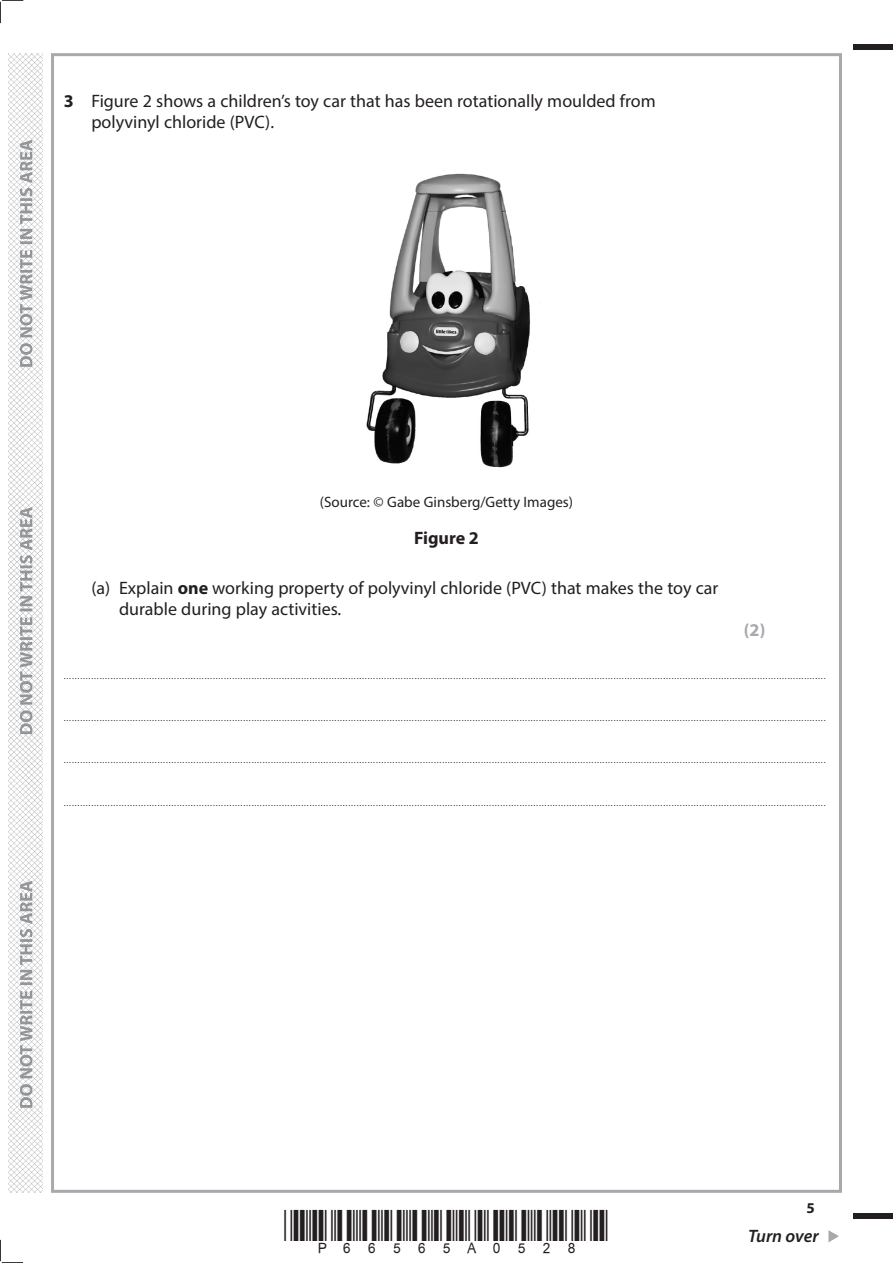
<style>
.page{position:relative;width:893px;height:1263px;background:#fff}
.page>*{position:absolute;margin:0;border:0;box-sizing:border-box;transform-origin:0 0}
.t1{font:18px/21px "Myriad Pro";color:#231f20}
.t2{font:italic 600 18px "Myriad Pro";letter-spacing:-.005em;color:#231f20}
.t3{font:700 18px "Myriad Pro";color:#231f20}
.t4{font:700 18px "Myriad Pro";color:#a8a9ad}
.t5{font:15px "Myriad Pro";color:#231f20}
.t6{font:700 15px "Myriad Pro";color:#231f20}
.t7{font:9px "Myriad Pro";color:#231f20}
.s1{font-weight:700}
</style>
<div class="page">
<img style="left:9px;top:53px;width:34px;height:1140px">
<svg style="left:828px;top:1230px;width:11px;height:12px"></svg>
<div style="left:853px;top:44px;width:40px;height:5px;background:#231f20"></div>
<div style="left:853px;top:1214px;width:40px;height:5px;background:#231f20"></div>
<svg style="left:0;top:0;width:23px;height:23px"></svg>
<svg style="left:0;top:1240px;width:23px;height:23px"></svg>
<svg style="left:20px;top:140px;width:12px;height:968px"></svg>
<img style="left:366px;top:173px;width:174px;height:295px">
<h1 class="t1" style="left:91px;top:90px;width:566px;text-indent:-28px"><span class="s1">3</span> Figure 2 shows a children’s toy car that has been rotationally moulded from polyvinyl chloride (PVC).</h1>
<h2 class="t5" style="left:320px;top:493px;width:255px">(Source: © Gabe Ginsberg/Getty Images)</h2>
<h1 class="t3" style="left:414px;top:526px;width:66px">Figure 2</h1>
<h1 class="t1" style="left:119px;top:578px;width:601px;text-indent:-28px">(a) Explain <span class="s1">one</span> working property of polyvinyl chloride (PVC) that makes the toy car durable during play activities.</h1>
<h1 class="t4" style="left:744px;top:619px;width:23px">(2)</h1>
<p class="t7" style="left:64px;top:670px;width:763px">....................................................................................................................................................................................................................................................................................</p>
<p class="t7" style="left:64px;top:712px;width:763px">....................................................................................................................................................................................................................................................................................</p>
<p class="t7" style="left:64px;top:755px;width:763px">....................................................................................................................................................................................................................................................................................</p>
<p class="t7" style="left:64px;top:797px;width:763px">....................................................................................................................................................................................................................................................................................</p>
<h2 class="t6" style="left:806px;top:1198px;width:10px">5</h2>
<h1 class="t2" style="left:748px;top:1225px;width:72px">Turn over</h1>
</div>
